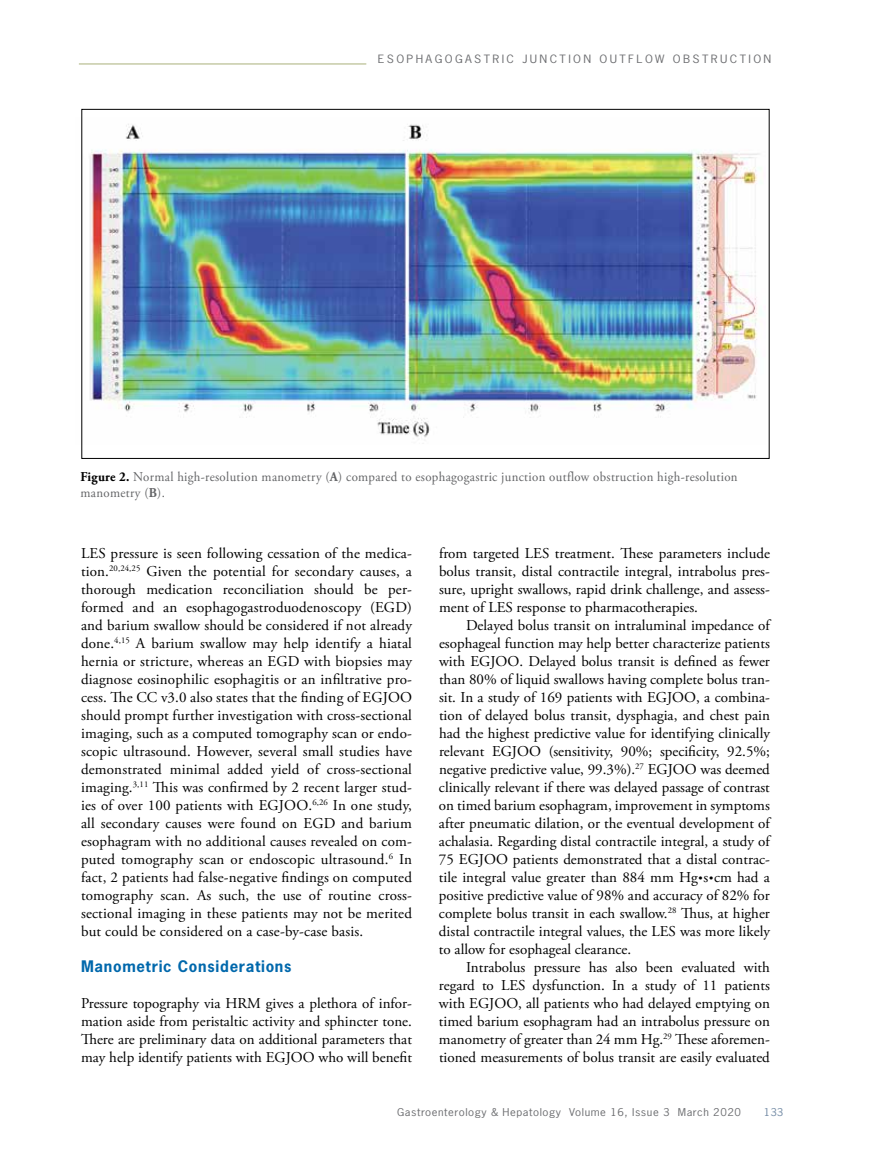
<style>
.page{position:relative;width:878px;height:1175px;background:#fff}
.page>*{position:absolute;margin:0;border:0;box-sizing:border-box;transform-origin:0 0}
.t1{font:15px/18px "Adobe Garamond Pro";color:#000;text-align:justify}
.t2{font:700 15px "News Gothic Std";letter-spacing:.05em;color:#0068ac}
.t3{font:13.5px/16.5px "Adobe Garamond Pro";letter-spacing:.025em;color:#636466;scale:.95 1}
.t4{font:10.8px "News Gothic Std";letter-spacing:.2em;color:#6d6e71;scale:1.11 1}
.t5{font:10.2px "News Gothic Std";letter-spacing:.05em;color:#6d6e71;scale:1.11 1}
.t6{font:10.2px "News Gothic Std";color:#738ba5;scale:1.11 1}
.s1{font-weight:700;color:#000}
.s2{font-weight:700}
</style>
<div class="page">
<hr style="left:79px;top:64px;width:287px;height:1px;background:#a9b07b">
<img style="left:81px;top:117px;width:681px;height:327px">
<p class="t4" style="left:378px;top:52px;width:356px">ESOPHAGOGASTRIC JUNCTION OUTFLOW OBSTRUCTION</p>
<p class="t3" style="left:80px;top:469px;width:693px"><span class="s1">Figure 2.</span> Normal high-resolution manometry (<span class="s2">A</span>) compared to esophagogastric junction outflow obstruction high-resolution manometry (<span class="s2">B</span>).</p>
<p class="t1" style="left:81px;top:545px;width:332px">LES pressure is seen following cessation of the medica&shy;tion.<sup>20,24,25</sup> Given the potential for secondary causes, a thorough medication reconciliation should be per&shy;formed and an esophagogastroduodenoscopy (EGD) and barium swallow should be considered if not already done.<sup>4,15</sup> A barium swallow may help identify a hiatal hernia or stricture, whereas an EGD with biopsies may diagnose eosinophilic esophagitis or an infiltrative pro&shy;cess. The CC v3.0 also states that the finding of EGJOO should prompt further investigation with cross-sectional imaging, such as a computed tomography scan or endo&shy;scopic ultrasound. However, several small studies have demonstrated minimal added yield of cross-sectional imaging.<sup>3,11</sup> This was confirmed by 2 recent larger stud&shy;ies of over 100 patients with EGJOO.<sup>6,26</sup> In one study, all secondary causes were found on EGD and barium esophagram with no additional causes revealed on com&shy;puted tomography scan or endoscopic ultrasound.<sup>6</sup> In fact, 2 patients had false-negative findings on computed tomography scan. As such, the use of routine cross&shy;sectional imaging in these patients may not be merited but could be considered on a case-by-case basis.</p>
<p class="t2" style="left:81px;top:956px;width:212px">Manometric Considerations</p>
<p class="t1" style="left:81px;top:995px;width:332px">Pressure topography via HRM gives a plethora of infor&shy;mation aside from peristaltic activity and sphincter tone.<br>There are preliminary data on additional parameters that may help identify patients with EGJOO who will benefit</p>
<p class="t1" style="left:439px;top:545px;width:332px">from targeted LES treatment. These parameters include bolus transit, distal contractile integral, intrabolus pres&shy;sure, upright swallows, rapid drink challenge, and assess&shy;ment of LES response to pharmacotherapies.</p>
<p class="t1" style="left:439px;top:617px;width:332px;text-indent:27px">Delayed bolus transit on intraluminal impedance of esophageal function may help better characterize patients with EGJOO. Delayed bolus transit is defined as fewer than 80% of liquid swallows having complete bolus tran&shy;sit. In a study of 169 patients with EGJOO, a combina&shy;tion of delayed bolus transit, dysphagia, and chest pain had the highest predictive value for identifying clinically relevant EGJOO (sensitivity, 90%; specificity, 92.5%; negative predictive value, 99.3%).<sup>27</sup> EGJOO was deemed clinically relevant if there was delayed passage of contrast on timed barium esophagram, improvement in symptoms after pneumatic dilation, or the eventual development of achalasia. Regarding distal contractile integral, a study of 75 EGJOO patients demonstrated that a distal contrac&shy;tile integral value greater than 884 mm Hg•s•cm had a positive predictive value of 98% and accuracy of 82% for complete bolus transit in each swallow.<sup>28</sup> Thus, at higher distal contractile integral values, the LES was more likely to allow for esophageal clearance.</p>
<p class="t1" style="left:439px;top:959px;width:332px;text-indent:27px">Intrabolus pressure has also been evaluated with regard to LES dysfunction. In a study of 11 patients with EGJOO, all patients who had delayed emptying on timed barium esophagram had an intrabolus pressure on manometry of greater than 24 mm Hg.<sup>29</sup> These aforemen&shy;tioned measurements of bolus transit are easily evaluated</p>
<p class="t5" style="left:397px;top:1105px;width:311px">Gastroenterology &amp; Hepatology Volume 16, Issue 3 March 2020</p>
<p class="t6" style="left:764px;top:1105px;width:19px">133</p>
</div>
